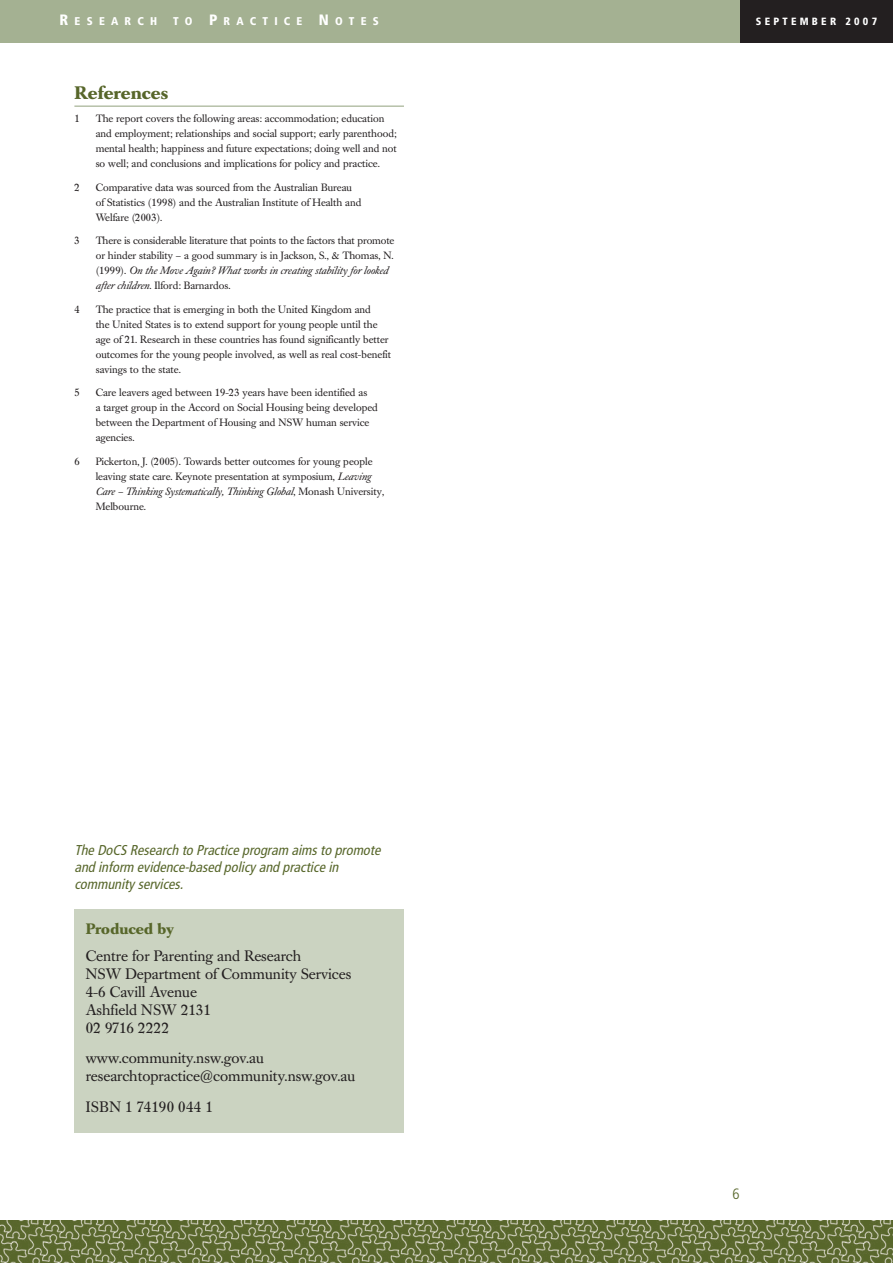
<style>
.page{position:relative;width:893px;height:1263px;background:#fff}
.page>*{position:absolute;margin:0;border:0;box-sizing:border-box;transform-origin:0 0}
.t1{font:700 18px "Caslon Book BE";color:#57662a}
.t2{font:15px/18px "Caslon Book BE";color:#231f20}
.t3{font:15px "Caslon Book BE";letter-spacing:.02em;color:#231f20}
.t4{font:700 15px "Caslon Book BE";color:#57662a}
.t5{font:300 condensed 15px "Frutiger";color:#57662a}
.t6{font:italic condensed 14.25px/17.1px "Frutiger";color:#57662a}
.t7{font:900 condensed 11.25px "Frutiger";letter-spacing:.555em;color:#fff}
.t8{font:10.5px/15px "Caslon Book BE";color:#231f20}
.t9{font:900 condensed 10.5px "Frutiger";letter-spacing:.31em;color:#fff}
.s1{font-size:15px}
.s2{font-style:italic}
</style>
<div class="page">
<div style="left:74px;top:909px;width:330px;height:223px;background:#cbd3c1"></div>
<div style="left:740px;top:0;width:153px;height:43px;background:#231f20"></div>
<div style="left:0;top:0;width:740px;height:43px;background:#a4b192"></div>
<hr style="left:74px;top:106px;width:330px;height:1px;background:#91a17d">
<img style="left:0;top:1220px;width:893px;height:43px">
<p class="t7" style="left:60px;top:17px;width:99px"><span class="s1">R</span>ESEARCH</p>
<p class="t7" style="left:173px;top:17px;width:207px">TO <span class="s1">P</span>RACTICE <span class="s1">N</span>OTES</p>
<h1 class="t1" style="left:74px;top:85px;width:95px">References</h1>
<p class="t8" style="left:74px;top:112px;width:7px">1</p>
<p class="t8" style="left:96px;top:112px;width:303px">The report covers the following areas: accommodation; education and employment; relationships and social support; early parenthood; mental health; happiness and future expectations; doing well and not so well; and conclusions and implications for policy and practice.</p>
<p class="t8" style="left:74px;top:181px;width:7px">2</p>
<p class="t8" style="left:96px;top:181px;width:267px">Comparative data was sourced from the Australian Bureau of Statistics (1998) and the Australian Institute of Health and<br>Welfare (2003).</p>
<p class="t8" style="left:74px;top:234px;width:7px">3</p>
<p class="t8" style="left:96px;top:234px;width:300px">There is considerable literature that points to the factors that promote or hinder stability – a good summary is in Jackson, S., &amp; Thomas, N. (1999). <span class="s2">On the Move Again? What works in creating stability for looked after children.</span> Ilford: Barnardos.</p>
<p class="t8" style="left:74px;top:303px;width:7px">4</p>
<p class="t8" style="left:96px;top:303px;width:297px">The practice that is emerging in both the United Kingdom and<br>the United States is to extend support for young people until the age of 21. Research in these countries has found significantly better outcomes for the young people involved, as well as real cost-benefit savings to the state.</p>
<p class="t8" style="left:74px;top:386px;width:7px">5</p>
<p class="t8" style="left:96px;top:386px;width:284px">Care leavers aged between 19-23 years have been identified as<br>a target group in the Accord on Social Housing being developed between the Department of Housing and NSW human service agencies.</p>
<p class="t8" style="left:74px;top:455px;width:7px">6</p>
<p class="t8" style="left:96px;top:455px;width:290px">Pickerton, J. (2005). Towards better outcomes for young people leaving state care. Keynote presentation at symposium, <span class="s2">Leaving Care – Thinking Systematically, Thinking Global</span>, Monash University, Melbourne.</p>
<h3 class="t6" style="left:74px;top:843px;width:310px">The DoCS Research to Practice program aims to promote and inform evidence-based policy and practice in community services.</h3>
<h2 class="t4" style="left:86px;top:923px;width:90px">Produced by</h2>
<h2 class="t2" style="left:86px;top:948px;width:267px">Centre for Parenting and Research<br>NSW Department of Community Services<br>4-6 Cavill Avenue<br>Ashfield NSW 2131<br>02 9716 2222</h2>
<h2 class="t2" style="left:86px;top:1051px;width:271px">www.community.nsw.gov.au researchtopractice@community.nsw.gov.au</h2>
<h2 class="t3" style="left:86px;top:1101px;width:129px">ISBN 1 74190 044 1</h2>
<p class="t9" style="left:756px;top:17px;width:123px">SEPTEMBER 2007</p>
<h2 class="t5" style="left:732px;top:1187px;width:9px">6</h2>
</div>
